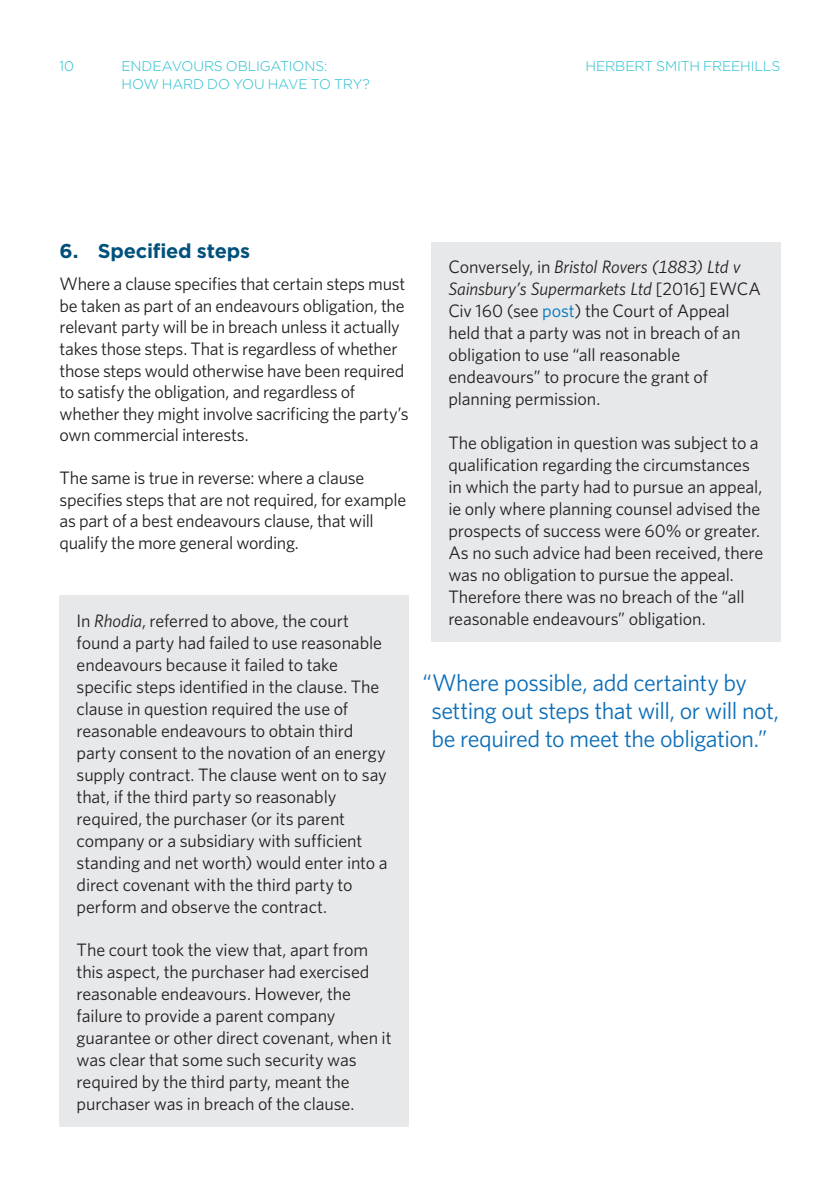
<style>
.page{position:relative;width:840px;height:1191px;background:#fff}
.page>*{position:absolute;margin:0;border:0;box-sizing:border-box;transform-origin:0 0}
.t1{font:24px/28px "Whitney";letter-spacing:-.02em;color:#0c6eb8}
.Body_Header_1{font:700 20px "Gotham";letter-spacing:-.01em;color:#00517c}
.Body_Text{font:18px/22px "Whitney";letter-spacing:-.01em;color:#231f20}
.t2{font:300 14px "Gotham";letter-spacing:-.015em;color:#21bece}
.s1{font-style:italic}
.s2{color:#0075bd}
</style>
<div class="page">
<div style="left:60px;top:595px;width:348px;height:532px;background:#e6e8ea"></div>
<div style="left:431px;top:242px;width:349px;height:399px;background:#e6e8ea"></div>
<p class="t2" style="left:60px;top:57px;width:16px">10</p>
<p class="t2" style="left:121px;top:57px;width:207px">ENDEAVOURS OBLIGATIONS:</p>
<p class="t2" style="left:585px;top:57px;width:196px">HERBERT SMITH FREEHILLS</p>
<p class="t2" style="left:121px;top:75px;width:250px">HOW HARD DO YOU HAVE TO TRY?</p>
<p class="Body_Header_1" style="left:60px;top:237px;width:192px">6. Specified steps</p>
<p class="Body_Text" style="left:60px;top:272px;width:350px">Where a clause specifies that certain steps must be taken as part of an endeavours obligation, the relevant party will be in breach unless it actually takes those steps. That is regardless of whether those steps would otherwise have been required to satisfy the obligation, and regardless of whether they might involve sacrificing the party’s own commercial interests.</p>
<p class="Body_Text" style="left:60px;top:467px;width:348px">The same is true in reverse: where a clause specifies steps that are not required, for example as part of a best endeavours clause, that will qualify the more general wording.</p>
<p class="Body_Text" style="left:77px;top:609px;width:312px">In <span class="s1">Rhodia</span>, referred to above, the court found a party had failed to use reasonable endeavours because it failed to take specific steps identified in the clause. The clause in question required the use of reasonable endeavours to obtain third party consent to the novation of an energy supply contract. The clause went on to say that, if the third party so reasonably required, the purchaser (or its parent company or a subsidiary with sufficient standing and net worth) would enter into a direct covenant with the third party to perform and observe the contract.</p>
<p class="Body_Text" style="left:77px;top:938px;width:316px">The court took the view that, apart from this aspect, the purchaser had exercised reasonable endeavours. However, the failure to provide a parent company guarantee or other direct covenant, when it was clear that some such security was required by the third party, meant the purchaser was in breach of the clause.</p>
<p class="Body_Text" style="left:448px;top:255px;width:314px">Conversely, in <span class="s1">Bristol Rovers (1883) Ltd v Sainsbury’s Supermarkets Ltd</span> [2016] EWCA Civ 160 (see <span class="s2">post</span>) the Court of Appeal held that a party was not in breach of an obligation to use “all reasonable endeavours” to procure the grant of planning permission.</p>
<p class="Body_Text" style="left:448px;top:431px;width:316px">The obligation in question was subject to a qualification regarding the circumstances in which the party had to pursue an appeal, ie only where planning counsel advised the prospects of success were 60% or greater.<br>As no such advice had been received, there was no obligation to pursue the appeal.<br>Therefore there was no breach of the “all reasonable endeavours” obligation.</p>
<p class="t1" style="left:431px;top:668px;width:349px;text-indent:-9px">“Where possible, add certainty by setting out steps that will, or will not, be required to meet the obligation.”</p>
</div>
